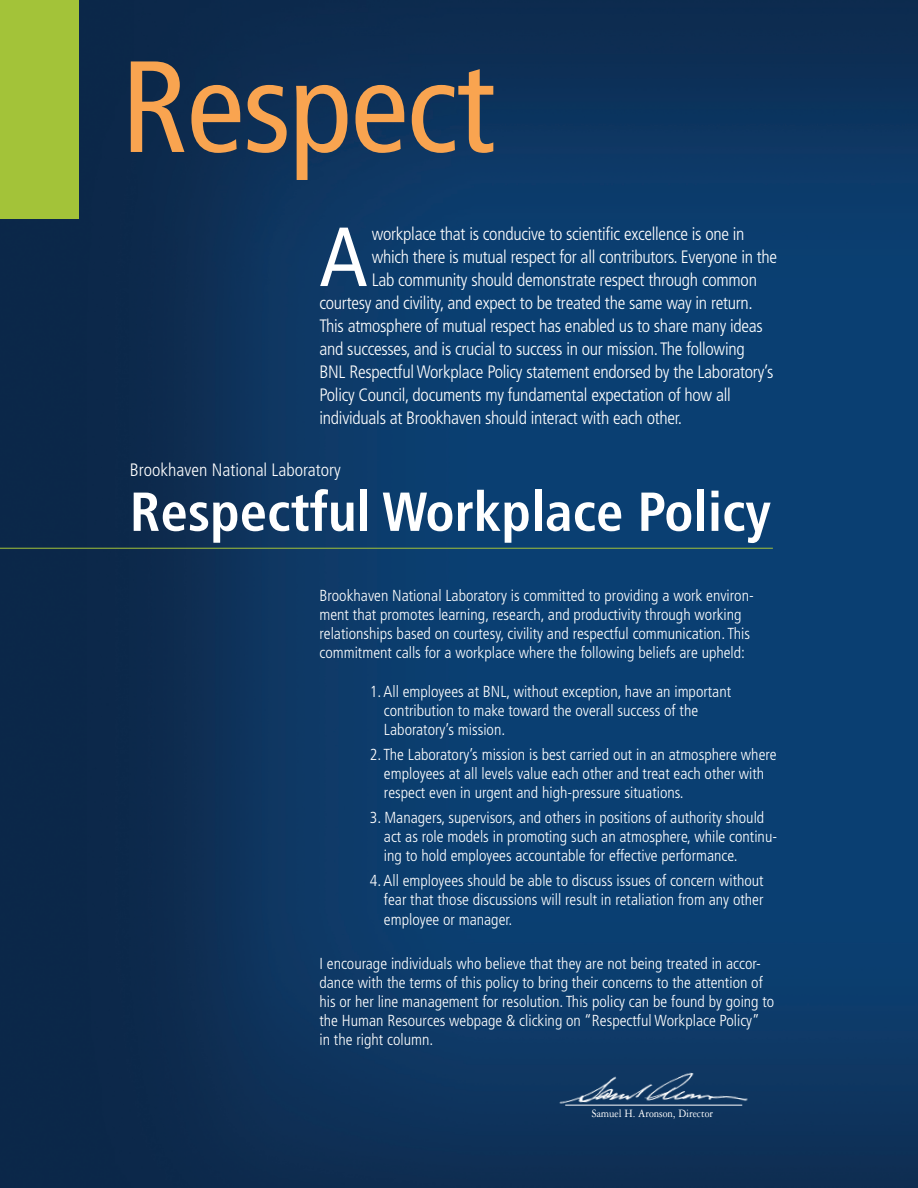
<style>
.page{position:relative;width:918px;height:1188px;background:#fff}
.page>*{position:absolute;margin:0;border:0;box-sizing:border-box;transform-origin:0 0}
.t1{font:condensed 129.6px "Frutiger LT Std";letter-spacing:-.01em;color:#f9a450}
.t2{font:condensed 83.7px "Frutiger LT Std";color:#fff}
.t3{font:700 condensed 54.9px "Frutiger LT Std";color:#fff}
.t4{font:300 condensed 18px "Frutiger LT Std";letter-spacing:-.015em;color:#fff}
.t5{font:300 condensed 15.9px/19.2px "Frutiger LT Std";color:#fff}
.t6{font:12px "Garamond 3 LT Std";color:#fff;scale:.9 1}
</style>
<div class="page">
<img style="left:0;top:0;width:918px;height:1188px">
<img style="left:555px;top:1065px;width:194px;height:52px">
<hr style="left:565px;top:1105px;width:177px;height:1px;background:#fff">
<div style="left:0;top:0;width:79px;height:219px;background:#a3c339"></div>
<hr style="left:0;top:548px;width:773px;height:1px;background:#a3c339">
<p class="t1" style="left:121px;top:32px;width:375px">Respect</p>
<p class="t2" style="left:320px;top:208px;width:50px">A</p>
<p class="t4" style="left:372px;top:224px;width:374px">workplace that is conducive to scientific excellence is one in</p>
<p class="t4" style="left:372px;top:247px;width:407px">which there is mutual respect for all contributors. Everyone in the</p>
<p class="t4" style="left:372px;top:270px;width:387px">Lab community should demonstrate respect through common</p>
<p class="t4" style="left:320px;top:293px;width:435px">courtesy and civility, and expect to be treated the same way in return.</p>
<p class="t4" style="left:320px;top:315px;width:445px">This atmosphere of mutual respect has enabled us to share many ideas</p>
<p class="t4" style="left:320px;top:338px;width:427px">and successes, and is crucial to success in our mission. The following</p>
<p class="t4" style="left:320px;top:361px;width:455px">BNL Respectful Workplace Policy statement endorsed by the Laboratory’s</p>
<p class="t4" style="left:320px;top:384px;width:413px">Policy Council, documents my fundamental expectation of how all</p>
<p class="t4" style="left:320px;top:407px;width:364px">individuals at Brookhaven should interact with each other.</p>
<p class="t4" style="left:130px;top:460px;width:212px">Brookhaven National Laboratory</p>
<p class="t3" style="left:130px;top:479px;width:642px">Respectful Workplace Policy</p>
<p class="t5" style="left:320px;top:586px;width:436px">Brookhaven National Laboratory is committed to providing a work environ&shy;ment that promotes learning, research, and productivity through working relationships based on courtesy, civility and respectful communication. This commitment calls for a workplace where the following beliefs are upheld:</p>
<p class="t5" style="left:384px;top:682px;width:349px;text-indent:-14px">1. All employees at BNL, without exception, have an important contribution to make toward the overall success of the<br>Laboratory’s mission.</p>
<p class="t5" style="left:384px;top:745px;width:394px;text-indent:-14px">2. The Laboratory’s mission is best carried out in an atmosphere where employees at all levels value each other and treat each other with respect even in urgent and high-pressure situations.</p>
<p class="t5" style="left:384px;top:808px;width:395px;text-indent:-14px">3. Managers, supervisors, and others in positions of authority should act as role models in promoting such an atmosphere, while continu&shy;ing to hold employees accountable for effective performance.</p>
<p class="t5" style="left:384px;top:871px;width:381px;text-align:justify;text-indent:-14px">4. All employees should be able to discuss issues of concern without fear that those discussions will result in retaliation from any other employee or manager.</p>
<p class="t5" style="left:320px;top:954px;width:456px">I encourage individuals who believe that they are not being treated in accor&shy;dance with the terms of this policy to bring their concerns to the attention of his or her line management for resolution. This policy can be found by going to the Human Resources webpage &amp; clicking on “Respectful Workplace Policy” in the right column.</p>
<p class="t6" style="left:592px;top:1107px;width:136px">Samuel H. Aronson, Director</p>
</div>
